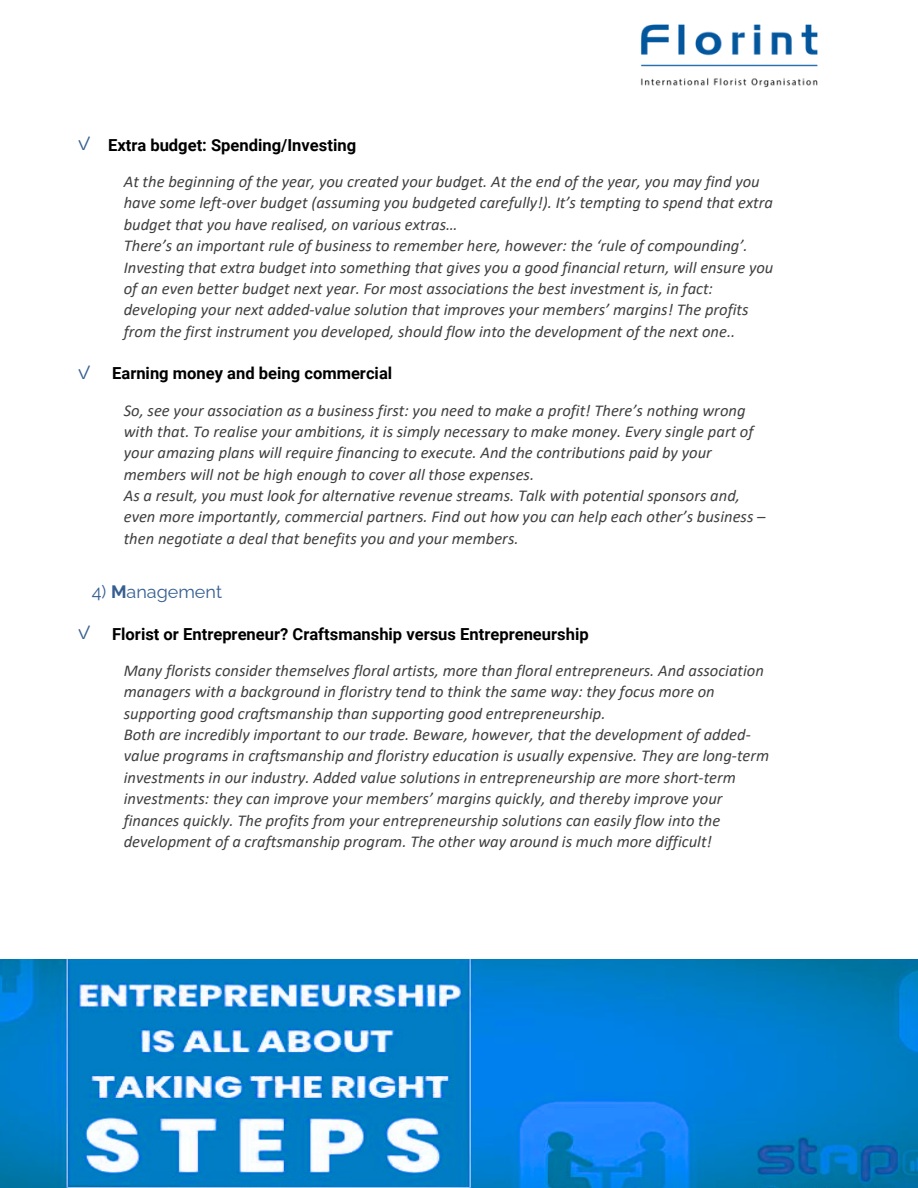
<style>
.page{position:relative;width:918px;height:1188px;background:#fff}
.page>*{position:absolute;margin:0;border:0;box-sizing:border-box;transform-origin:0 0}
.t1{font:19.5px "IBM Plex Sans Cond";color:#365f91}
.t2{font:18px "Raleway";color:#365f91}
.t3{font:italic 16.5px/21.3px "Calibri";color:#404040}
.t4{font:700 16.5px "Roboto";color:#000}
.s1{font-weight:700}
</style>
<div class="page">
<img style="left:640px;top:24px;width:178px;height:64px">
<img style="left:0;top:960px;width:918px;height:228px">
<p class="t1" style="left:77px;top:130px;width:17px">✓</p>
<p class="t1" style="left:77px;top:359px;width:17px">✓</p>
<h1 class="t4" style="left:108px;top:135px;width:250px">Extra budget: Spending/Investing</h1>
<h1 class="t3" style="left:124px;top:172px;width:651px">At the beginning of the year, you created your budget. At the end of the year, you may find you have some left-over budget (assuming you budgeted carefully!). It’s tempting to spend that extra budget that you have realised, on various extras…</h1>
<p class="t3" style="left:124px;top:236px;width:625px">There’s an important rule of business to remember here, however: the ‘rule of compounding’.</p>
<p class="t3" style="left:124px;top:258px;width:651px">Investing that extra budget into something that gives you a good financial return, will ensure you</p>
<p class="t3" style="left:124px;top:279px;width:591px">of an even better budget next year. For most associations the best investment is, in fact:</p>
<p class="t3" style="left:124px;top:301px;width:626px">developing your next added-value solution that improves your members’ margins! The profits</p>
<p class="t3" style="left:124px;top:322px;width:613px">from the first instrument you developed, should flow into the development of the next one..</p>
<p class="t4" style="left:112px;top:363px;width:282px">Earning money and being commercial</p>
<p class="t3" style="left:124px;top:401px;width:631px">So, see your association as a business first: you need to make a profit! There’s nothing wrong with that. To realise your ambitions, it is simply necessary to make money. Every single part of your amazing plans will require financing to execute. And the contributions paid by your members will not be high enough to cover all those expenses.</p>
<p class="t3" style="left:124px;top:486px;width:618px">As a result, you must look for alternative revenue streams. Talk with potential sponsors and,</p>
<p class="t3" style="left:124px;top:508px;width:643px">even more importantly, commercial partners. Find out how you can help each other’s business –</p>
<p class="t3" style="left:124px;top:529px;width:396px">then negotiate a deal that benefits you and your members.</p>
<p class="t2" style="left:92px;top:582px;width:132px">4) <span class="s1">M</span>anagement</p>
<p class="t1" style="left:77px;top:619px;width:17px">✓</p>
<p class="t4" style="left:112px;top:625px;width:478px">Florist or Entrepreneur? Craftsmanship versus Entrepreneurship</p>
<h1 class="t3" style="left:124px;top:661px;width:642px">Many florists consider themselves floral artists, more than floral entrepreneurs. And association managers with a background in floristry tend to think the same way: they focus more on supporting good craftsmanship than supporting good entrepreneurship.</h1>
<p class="t3" style="left:124px;top:725px;width:629px">Both are incredibly important to our trade. Beware, however, that the development of added-</p>
<p class="t3" style="left:124px;top:747px;width:647px">value programs in craftsmanship and floristry education is usually expensive. They are long-term</p>
<p class="t3" style="left:124px;top:768px;width:614px">investments in our industry. Added value solutions in entrepreneurship are more short-term</p>
<p class="t3" style="left:124px;top:789px;width:600px">investments: they can improve your members’ margins quickly, and thereby improve your</p>
<p class="t3" style="left:124px;top:811px;width:598px">finances quickly. The profits from your entrepreneurship solutions can easily flow into the</p>
<p class="t3" style="left:124px;top:832px;width:590px">development of a craftsmanship program. The other way around is much more difficult!</p>
</div>
